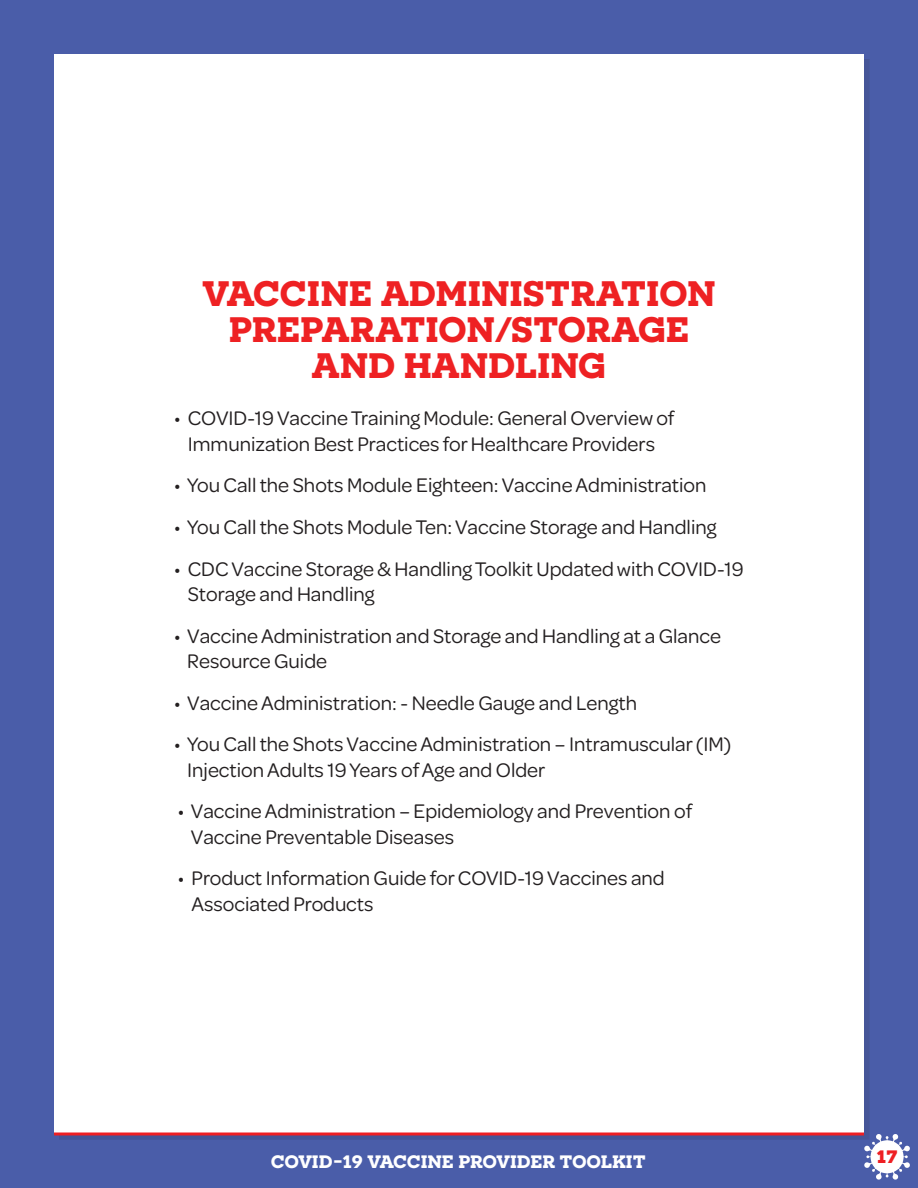
<style>
.page{position:relative;width:918px;height:1188px;background:#4a5da9}
.page>*{position:absolute;margin:0;border:0;box-sizing:border-box;transform-origin:0 0}
.t1{font:700 35.4px/36px "Novecentoslabwide";color:#ee2123;text-align:center}
.t2{font:21px/25.2px "Omnes";color:#231f20}
.t3{font:700 18px "Novecentoslabwide";color:#fff}
.t4{font:800 18px "Novecentoslabwide";color:#ee1f23}
.s1{font-weight:700;color:#fff}
</style>
<div class="page">
<div style="left:54px;top:54px;width:810px;height:1080px;background:#fff"></div>
<svg style="left:54px;top:1132px;width:810px;height:4px;background:#da414c"></svg>
<svg style="left:864px;top:1134px;width:46px;height:46px"></svg>
<p class="t1" style="left:202px;top:275px;width:515px">VACCINE ADMINISTRATION<br>PREPARATION/STORAGE<br>AND HANDLING</p>
<p class="t2" style="left:174px;top:405px;width:502px;text-align:center">• COVID-19 Vaccine Training Module: General Overview of<br>Immunization Best Practices for Healthcare Providers</p>
<p class="t2" style="left:174px;top:472px;width:534px">• You Call the Shots Module Eighteen: Vaccine Administration</p>
<p class="t2" style="left:174px;top:513px;width:544px">• You Call the Shots Module Ten: Vaccine Storage and Handling</p>
<p class="t2" style="left:188px;top:555px;width:557px;text-indent:-14px">• CDC Vaccine Storage &amp; Handling Toolkit Updated with COVID-19<br>Storage and Handling</p>
<p class="t2" style="left:187px;top:622px;width:535px;text-indent:-13px">• Vaccine Administration and Storage and Handling at a Glance<br>Resource Guide</p>
<p class="t2" style="left:174px;top:689px;width:464px">• Vaccine Administration: - Needle Gauge and Length</p>
<p class="t2" style="left:187px;top:731px;width:546px;text-indent:-13px">• You Call the Shots Vaccine Administration – Intramuscular (IM)<br>Injection Adults 19 Years of Age and Older</p>
<p class="t2" style="left:191px;top:798px;width:503px;text-indent:-13px">• Vaccine Administration – Epidemiology and Prevention of<br>Vaccine Preventable Diseases</p>
<p class="t2" style="left:192px;top:865px;width:475px;text-indent:-14px">• Product Information Guide for COVID-19 Vaccines and<br>Associated Products</p>
<p class="t3" style="left:271px;top:1151px;width:376px">COVID-19 VACCINE PROVIDER TOOLKIT</p>
<p class="t4" style="left:877px;top:1145px;width:22px"><span class="s1">1</span>1 7</p>
</div>
